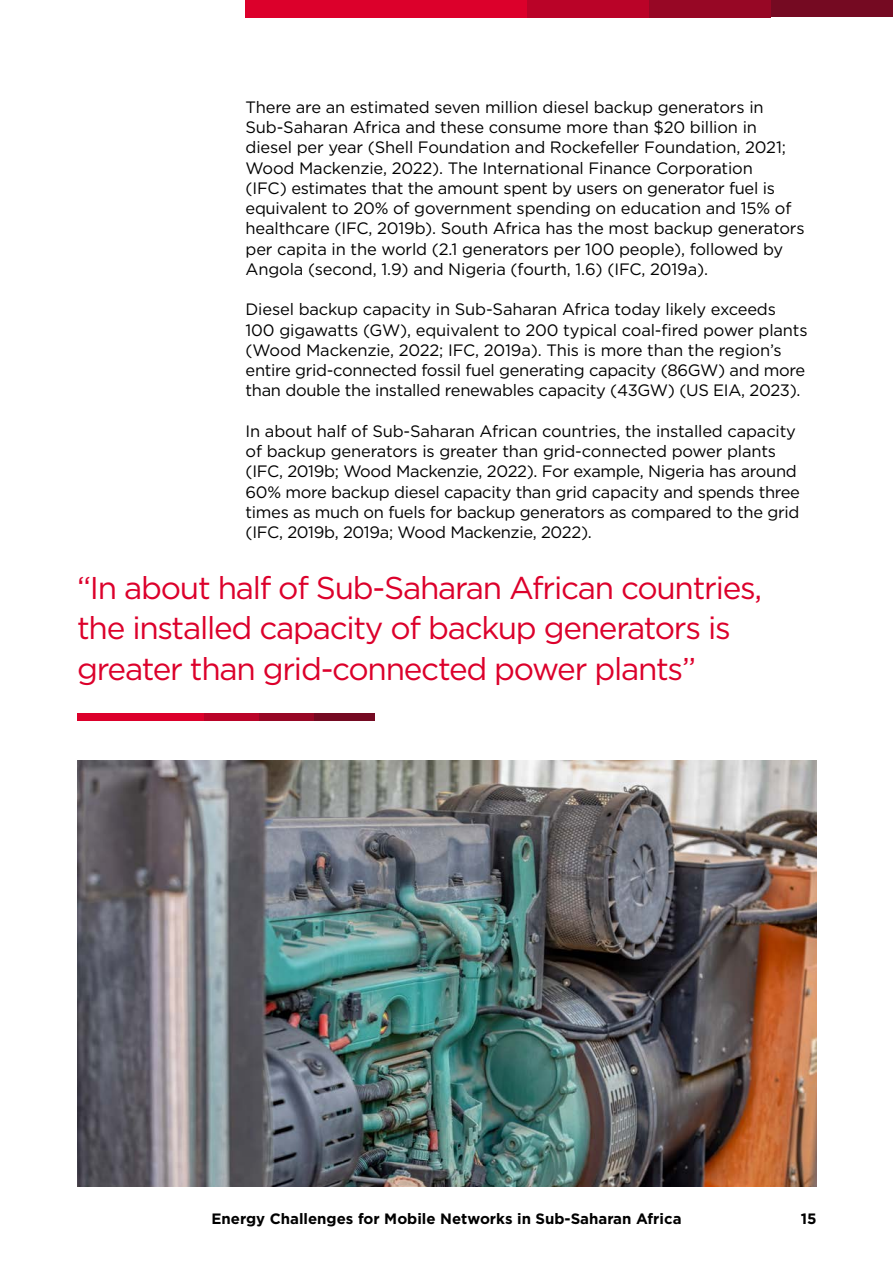
<style>
.page{position:relative;width:893px;height:1263px;background:#fff}
.page>*{position:absolute;margin:0;border:0;box-sizing:border-box;transform-origin:0 0}
.t1{font:31.5px/40.5px "Gotham";letter-spacing:-.04em;color:#dc002b}
.t2{font:16.5px/20.2px "Gotham";letter-spacing:-.01em;color:#000}
.t3{font:700 15px "Gotham";color:#000}
</style>
<div class="page">
<div style="left:246px;top:0;width:647px;height:17px;background:#750a22"></div>
<div style="left:246px;top:0;width:524px;height:17px;background:#970725"></div>
<div style="left:246px;top:0;width:403px;height:17px;background:#ba0328"></div>
<div style="left:246px;top:0;width:281px;height:17px;background:#dc002b"></div>
<div style="left:77px;top:713px;width:297px;height:7px;background:#750a22"></div>
<div style="left:77px;top:713px;width:236px;height:7px;background:#970725"></div>
<div style="left:77px;top:713px;width:182px;height:7px;background:#ba0328"></div>
<div style="left:77px;top:713px;width:127px;height:7px;background:#dc002b"></div>
<img style="left:77px;top:761px;width:739px;height:425px">
<p class="t2" style="left:246px;top:96px;width:561px">There are an estimated seven million diesel backup generators in Sub-Saharan Africa and these consume more than $20 billion in diesel per year (Shell Foundation and Rockefeller Foundation, 2021; Wood Mackenzie, 2022). The International Finance Corporation<br>(IFC) estimates that the amount spent by users on generator fuel is equivalent to 20% of government spending on education and 15% of healthcare (IFC, 2019b). South Africa has the most backup generators per capita in the world (2.1 generators per 100 people), followed by Angola (second, 1.9) and Nigeria (fourth, 1.6) (IFC, 2019a).</p>
<p class="t2" style="left:246px;top:299px;width:564px">Diesel backup capacity in Sub-Saharan Africa today likely exceeds 100 gigawatts (GW), equivalent to 200 typical coal-fired power plants (Wood Mackenzie, 2022; IFC, 2019a). This is more than the region’s entire grid-connected fossil fuel generating capacity (86GW) and more than double the installed renewables capacity (43GW) (US EIA, 2023).</p>
<p class="t2" style="left:246px;top:420px;width:556px">In about half of Sub-Saharan African countries, the installed capacity of backup generators is greater than grid-connected power plants (IFC, 2019b; Wood Mackenzie, 2022). For example, Nigeria has around 60% more backup diesel capacity than grid capacity and spends three times as much on fuels for backup generators as compared to the grid (IFC, 2019b, 2019a; Wood Mackenzie, 2022).</p>
<h1 class="t1" style="left:77px;top:567px;width:687px">“In about half of Sub-Saharan African countries, the installed capacity of backup generators is greater than grid-connected power plants”</h1>
<p class="t3" style="left:211px;top:1209px;width:472px">Energy Challenges for Mobile Networks in Sub-Saharan Africa</p>
<p class="t3" style="left:801px;top:1209px;width:17px">15</p>
</div>
